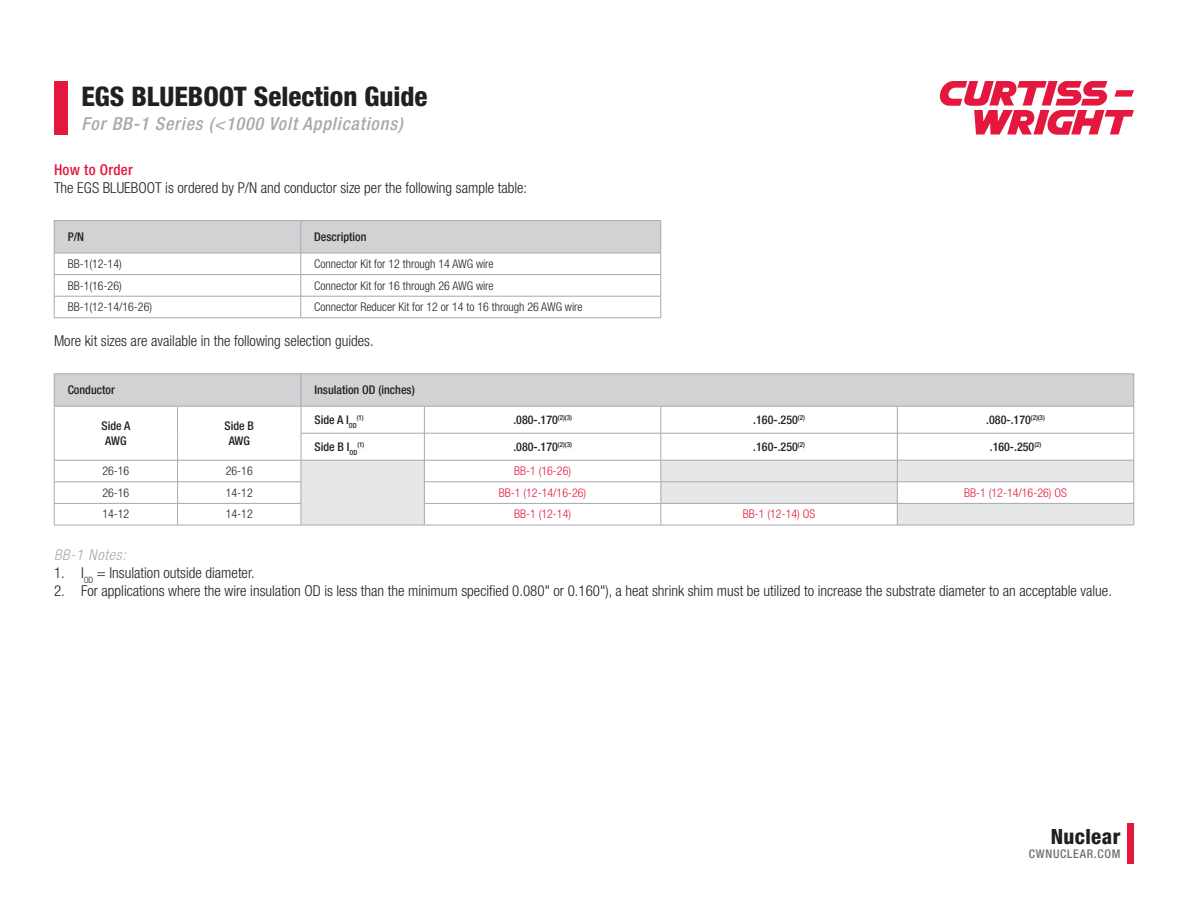
<style>
.page{position:relative;width:1188px;height:918px;background:#fff}
.page>*{position:absolute;margin:0;border:0;box-sizing:border-box;transform-origin:0 0}
.t1{font:800 condensed 27px "Helvetica Neue LT Std";color:#231f20}
.t2{font:800 condensed 21px "Helvetica Neue LT Std";letter-spacing:.02em;color:#231f20}
.t3{font:italic 500 condensed 18px "Helvetica Neue LT Std";letter-spacing:.05em;color:#a8a9ad}
.t4{font:300 condensed 15px "Helvetica Neue LT Std";color:#231f20}
.t5{font:500 condensed 15px "Helvetica Neue LT Std";letter-spacing:.02em;color:#e4183e}
.t6{font:italic 300 condensed 15px "Helvetica Neue LT Std";letter-spacing:.05em;color:#a8a9ad}
.t7{font:300 condensed 12px "Helvetica Neue LT Std";color:#231f20}
.t8{font:500 condensed 12px "Helvetica Neue LT Std";color:#231f20}
.t9{font:300 condensed 12px "Helvetica Neue LT Std";color:#e4183e}
.t10{font:500 condensed 12px "Helvetica Neue LT Std";letter-spacing:.06em;color:#717275}
.t11{font:500 condensed 7.05px "Helvetica Neue LT Std";color:#231f20}
</style>
<div class="page">
<hr style="left:54px;top:220px;width:247px;height:1px;background:#a8a9ad">
<hr style="left:301px;top:220px;width:360px;height:1px;background:#a8a9ad">
<hr style="left:54px;top:318px;width:247px;height:1px;background:#a8a9ad">
<hr style="left:301px;top:318px;width:360px;height:1px;background:#a8a9ad">
<svg style="left:54px;top:221px;width:608px;height:97px"></svg>
<hr style="left:301px;top:296px;width:360px;height:1px;background:#a8a9ad">
<hr style="left:301px;top:525px;width:123px;height:1px;background:#a8a9ad">
<hr style="left:54px;top:525px;width:124px;height:1px;background:#a8a9ad">
<hr style="left:178px;top:525px;width:123px;height:1px;background:#a8a9ad">
<hr style="left:424px;top:525px;width:237px;height:1px;background:#a8a9ad">
<hr style="left:661px;top:525px;width:236px;height:1px;background:#a8a9ad">
<hr style="left:897px;top:525px;width:237px;height:1px;background:#a8a9ad">
<svg style="left:54px;top:374px;width:1081px;height:151px"></svg>
<hr style="left:897px;top:503px;width:237px;height:1px;background:#a8a9ad">
<div style="left:54px;top:81px;width:14px;height:54px;background:#e4183e"></div>
<div style="left:1127px;top:824px;width:7px;height:40px;background:#e4183e"></div>
<svg style="left:939px;top:81px;width:195px;height:54px"></svg>
<p class="t1" style="left:81px;top:79px;width:348px">EGS BLUEBOOT Selection Guide</p>
<p class="t3" style="left:81px;top:113px;width:323px">For BB-1 Series (&lt;1000 Volt Applications)</p>
<p class="t5" style="left:54px;top:161px;width:80px">How to Order</p>
<p class="t4" style="left:54px;top:180px;width:475px">The EGS BLUEBOOT is ordered by P/N and conductor size per the following sample table:</p>
<p class="t8" style="left:68px;top:230px;width:18px">P/N</p>
<p class="t8" style="left:314px;top:230px;width:54px">Description</p>
<p class="t7" style="left:68px;top:257px;width:56px">BB-1(12-14)</p>
<p class="t7" style="left:314px;top:257px;width:181px">Connector Kit for 12 through 14 AWG wire</p>
<p class="t7" style="left:68px;top:279px;width:56px">BB-1(16-26)</p>
<p class="t7" style="left:314px;top:279px;width:181px">Connector Kit for 16 through 26 AWG wire</p>
<p class="t7" style="left:68px;top:300px;width:86px">BB-1(12-14/16-26)</p>
<p class="t7" style="left:314px;top:300px;width:270px">Connector Reducer Kit for 12 or 14 to 16 through 26 AWG wire</p>
<p class="t4" style="left:54px;top:333px;width:321px">More kit sizes are available in the following selection guides.</p>
<p class="t8" style="left:68px;top:383px;width:49px">Conductor</p>
<p class="t8" style="left:314px;top:383px;width:102px">Insulation OD (inches)</p>
<p class="t8" style="left:101px;top:419px;width:30px">Side A</p>
<p class="t8" style="left:105px;top:433px;width:23px">AWG</p>
<p class="t8" style="left:314px;top:413px;width:44px">Side A I<sub>OD</sub></p>
<p class="t11" style="left:357px;top:413px;width:8px">(1)</p>
<p class="t8" style="left:513px;top:413px;width:60px">.080-.170<sup>(2)(3)</sup></p>
<p class="t8" style="left:753px;top:413px;width:53px">.160-.250<sup>(2)</sup></p>
<p class="t8" style="left:986px;top:413px;width:60px">.080-.170<sup>(2)(3)</sup></p>
<p class="t8" style="left:314px;top:440px;width:44px">Side B I<sub>OD</sub></p>
<p class="t11" style="left:357px;top:440px;width:8px">(1)</p>
<p class="t8" style="left:513px;top:440px;width:60px">.080-.170<sup>(2)(3)</sup></p>
<p class="t8" style="left:753px;top:440px;width:53px">.160-.250<sup>(2)</sup></p>
<p class="t8" style="left:990px;top:440px;width:53px">.160-.250<sup>(2)</sup></p>
<p class="t8" style="left:225px;top:419px;width:31px">Side B</p>
<p class="t8" style="left:229px;top:433px;width:23px">AWG</p>
<p class="t7" style="left:102px;top:464px;width:29px">26-16</p>
<p class="t7" style="left:226px;top:464px;width:29px">26-16</p>
<p class="t9" style="left:514px;top:464px;width:58px">BB-1 (16-26)</p>
<p class="t7" style="left:102px;top:485px;width:29px">26-16</p>
<p class="t7" style="left:226px;top:485px;width:29px">14-12</p>
<p class="t9" style="left:499px;top:486px;width:89px">BB-1 (12-14/16-26)</p>
<p class="t9" style="left:964px;top:486px;width:104px">BB-1 (12-14/16-26) OS</p>
<p class="t7" style="left:102px;top:507px;width:29px">14-12</p>
<p class="t7" style="left:226px;top:507px;width:29px">14-12</p>
<p class="t9" style="left:514px;top:507px;width:58px">BB-1 (12-14)</p>
<p class="t9" style="left:743px;top:507px;width:74px">BB-1 (12-14) OS</p>
<p class="t6" style="left:54px;top:546px;width:74px">BB-1 Notes:</p>
<p class="t4" style="left:54px;top:564px;width:202px">1. I<sub>OD</sub> = Insulation outside diameter.</p>
<p class="t4" style="left:54px;top:582px;width:1059px">2. For applications where the wire insulation OD is less than the minimum specified 0.080" or 0.160"), a heat shrink shim must be utilized to increase the substrate diameter to an acceptable value.</p>
<p class="t2" style="left:1051px;top:824px;width:71px">Nuclear</p>
<p class="t10" style="left:1029px;top:847px;width:93px">CWNUCLEAR.COM</p>
</div>
